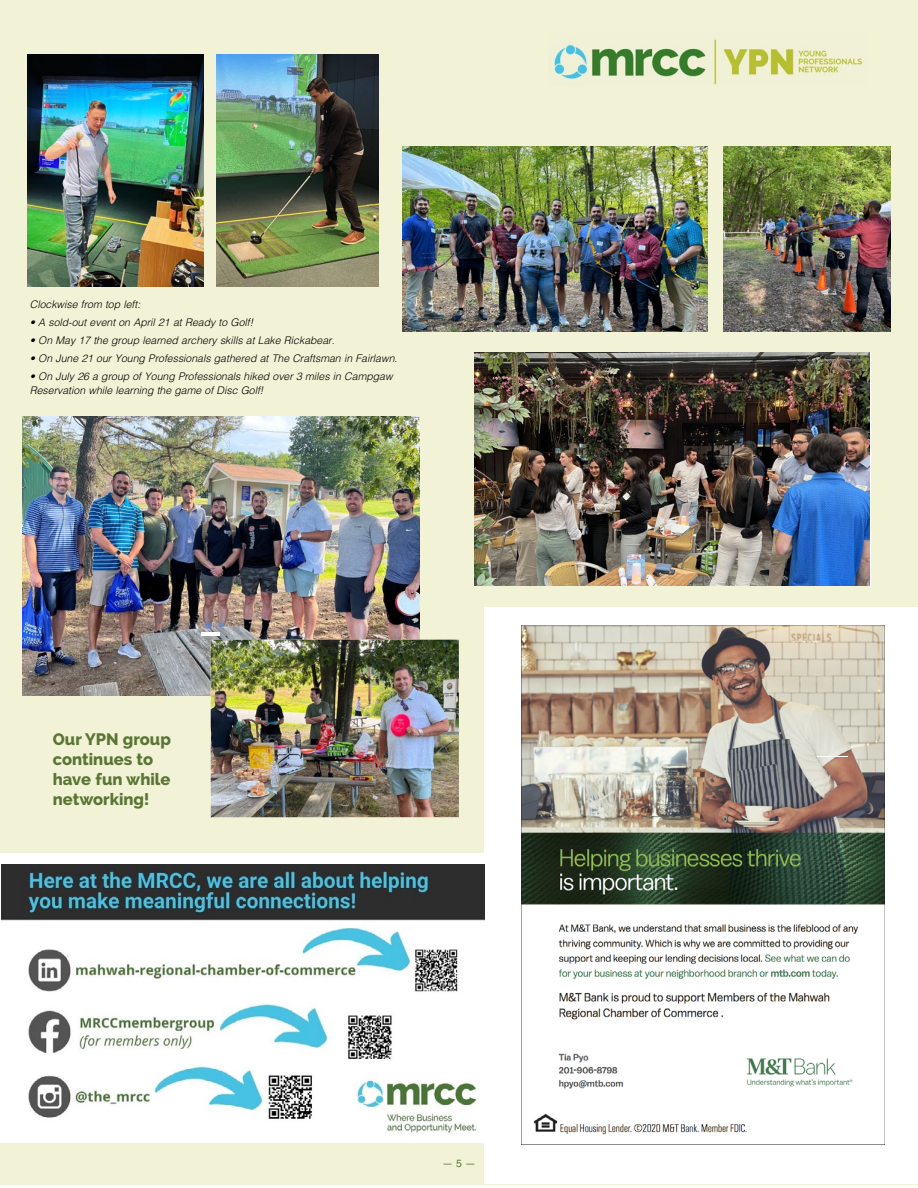
<style>
.page{position:relative;width:918px;height:1188px;background:#fff}
.page>*{position:absolute;margin:0;border:0;box-sizing:border-box;transform-origin:0 0}
.t1{font:800 16.5px/19.8px "Raleway";color:#5a7534}
.t2{font:italic 300 10.5px/13.5px "Helvetica";color:#000}
.t3{font:10.5px "Helvetica";color:#5a7534}
</style>
<div class="page">
<div style="left:0;top:0;width:918px;height:1184px;background:#f1f2d6"></div>
<div style="left:485px;top:607px;width:433px;height:577px;background:#fff"></div>
<img style="left:521px;top:626px;width:363px;height:519px">
<img style="left:554px;top:39px;width:309px;height:46px">
<img style="left:27px;top:54px;width:177px;height:233px">
<img style="left:475px;top:353px;width:394px;height:233px">
<hr style="left:817px;top:756px;width:31px;height:1px;background:#fff">
<img style="left:403px;top:146px;width:304px;height:185px">
<img style="left:724px;top:146px;width:167px;height:185px">
<img style="left:23px;top:416px;width:397px;height:279px">
<hr style="left:201px;top:633px;width:19px;height:3px;background:#fff">
<img style="left:216px;top:54px;width:162px;height:233px">
<img style="left:211px;top:640px;width:248px;height:177px">
<div style="left:0;top:853px;width:485px;height:289px;background:#fff"></div>
<img style="left:1px;top:864px;width:484px;height:269px">
<p class="t2" style="left:30px;top:299px;width:112px">Clockwise from top left:</p>
<p class="t2" style="left:30px;top:317px;width:225px">• A sold-out event on April 21 at Ready to Golf!</p>
<p class="t2" style="left:30px;top:335px;width:306px">• On May 17 the group learned archery skills at Lake Rickabear.</p>
<p class="t2" style="left:30px;top:353px;width:369px">• On June 21 our Young Professionals gathered at The Craftsman in Fairlawn.</p>
<p class="t2" style="left:30px;top:371px;width:364px">• On July 26 a group of Young Professionals hiked over 3 miles in Campgaw<br>Reservation while learning the game of Disc Golf!</p>
<h1 class="t1" style="left:53px;top:731px;width:120px">Our YPN group continues to have fun while networking!</h1>
<p class="t3" style="left:442px;top:1160px;width:35px">— 5 —</p>
</div>
